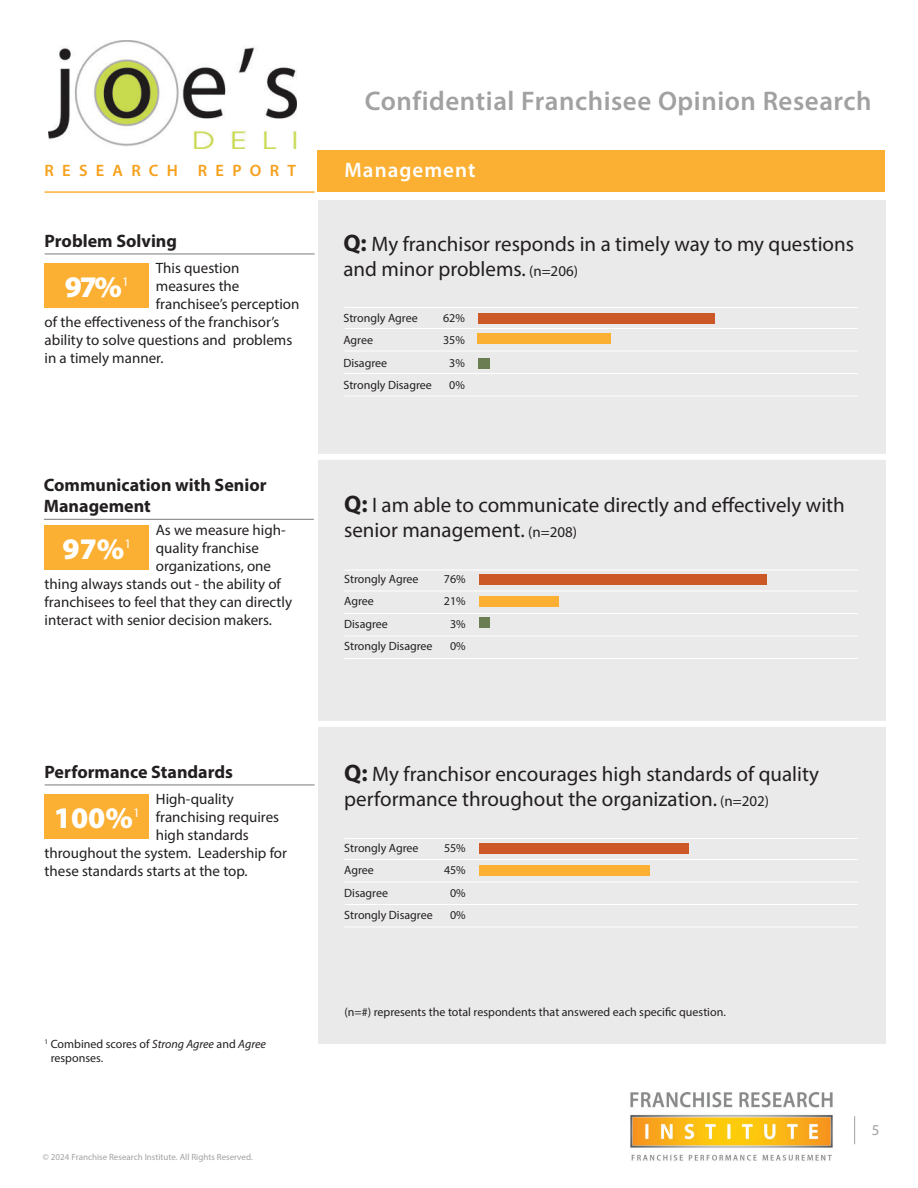
<style>
.page{position:relative;width:918px;height:1188px;background:#fff}
.page>*{position:absolute;margin:0;border:0;box-sizing:border-box;transform-origin:0 0}
.t1{font:900 30px "Myriad Pro";color:#fff}
.t2{font:600 27px "Myriad Pro";letter-spacing:.02em;color:#a1a1a2}
.t3{font:21px/25.2px "Myriad Pro";color:#231f20}
.t4{font:600 21px "Myriad Pro";letter-spacing:.05em;color:#fff}
.t5{font:700 18px/21.6px "Myriad Pro";color:#231f20}
.t6{font:600 16.5px "Myriad Pro";letter-spacing:.5em;color:#f6a01b}
.t7{font:15px "Myriad Pro";color:#231f20}
.t8{font:15px "Myriad Pro";color:#a1a1a2}
.t9{font:13.05px "Myriad Pro";color:#fff}
.t10{font:12px/14.4px "Myriad Pro";color:#231f20}
.t11{font:9px "Myriad Pro";color:#a1a1a2}
.s1{font-style:italic}
.s2{font-weight:700;font-size:24px}
.s3{font-size:15px}
</style>
<div class="page">
<div style="left:318px;top:150px;width:567px;height:42px;background:#fbb033"></div>
<div style="left:318px;top:200px;width:567px;height:844px;background:#eaeaea"></div>
<hr style="left:45px;top:254px;width:270px;height:1px;background:#797b79">
<div style="left:45px;top:263px;width:104px;height:45px;background:#fbb033"></div>
<hr style="left:44px;top:519px;width:270px;height:1px;background:#797b79">
<div style="left:45px;top:525px;width:104px;height:45px;background:#fbb033"></div>
<hr style="left:45px;top:785px;width:270px;height:1px;background:#797b79">
<div style="left:45px;top:794px;width:104px;height:45px;background:#fbb033"></div>
<hr style="left:345px;top:307px;width:513px;height:1px;background:#fff">
<hr style="left:345px;top:328px;width:513px;height:1px;background:#fff">
<hr style="left:345px;top:351px;width:513px;height:1px;background:#fff">
<hr style="left:345px;top:373px;width:513px;height:1px;background:#fff">
<hr style="left:345px;top:396px;width:513px;height:1px;background:#fff">
<hr style="left:345px;top:570px;width:513px;height:1px;background:#fff">
<hr style="left:345px;top:591px;width:513px;height:1px;background:#fff">
<hr style="left:345px;top:613px;width:513px;height:1px;background:#fff">
<hr style="left:345px;top:636px;width:513px;height:1px;background:#fff">
<hr style="left:345px;top:658px;width:513px;height:1px;background:#fff">
<hr style="left:345px;top:838px;width:513px;height:1px;background:#fff">
<hr style="left:345px;top:859px;width:513px;height:1px;background:#fff">
<hr style="left:345px;top:882px;width:513px;height:1px;background:#fff">
<hr style="left:345px;top:904px;width:513px;height:1px;background:#fff">
<hr style="left:345px;top:927px;width:513px;height:1px;background:#fff">
<div style="left:52px;top:454px;width:837px;height:6px;background:#fff"></div>
<div style="left:51px;top:721px;width:837px;height:6px;background:#fff"></div>
<hr style="left:45px;top:191px;width:270px;height:2px;background:#fbb033">
<div style="left:478px;top:313px;width:237px;height:11px;background:#cc5828"></div>
<div style="left:478px;top:333px;width:133px;height:11px;background:#fbb033"></div>
<div style="left:479px;top:596px;width:80px;height:11px;background:#fbb033"></div>
<div style="left:479px;top:574px;width:288px;height:11px;background:#cc5828"></div>
<div style="left:480px;top:617px;width:10px;height:11px;background:#6b7e53"></div>
<div style="left:479px;top:865px;width:171px;height:11px;background:#fbb033"></div>
<div style="left:479px;top:843px;width:210px;height:11px;background:#cc5828"></div>
<div style="left:478px;top:358px;width:12px;height:11px;background:#6b7e53"></div>
<svg style="left:854px;top:1116px;width:1px;height:28px"></svg>
<img style="left:48px;top:41px;width:248px;height:108px">
<img style="left:630px;top:1092px;width:203px;height:69px">
<p class="t6" style="left:45px;top:164px;width:253px">RESEARCH REPORT</p>
<p class="t5" style="left:45px;top:231px;width:134px">Problem Solving</p>
<h1 class="t1" style="left:65px;top:269px;width:59px">97%</h1>
<p class="t9" style="left:122px;top:277px;width:8px">1</p>
<p class="t7" style="left:156px;top:262px;width:85px">This question</p>
<p class="t7" style="left:156px;top:280px;width:85px">measures the</p>
<p class="t7" style="left:156px;top:298px;width:145px">franchisee’s perception</p>
<p class="t7" style="left:45px;top:316px;width:236px">of the effectiveness of the franchisor’s</p>
<p class="t7" style="left:45px;top:334px;width:249px">ability to solve questions and problems</p>
<p class="t7" style="left:45px;top:352px;width:120px">in a timely manner.</p>
<p class="t5" style="left:44px;top:475px;width:224px">Communication with Senior<br>Management</p>
<h1 class="t1" style="left:63px;top:531px;width:63px">97%</h1>
<p class="t9" style="left:124px;top:539px;width:8px">1</p>
<p class="t7" style="left:156px;top:524px;width:131px">As we measure high-</p>
<p class="t7" style="left:156px;top:542px;width:105px">quality franchise</p>
<p class="t7" style="left:156px;top:560px;width:117px">organizations, one</p>
<p class="t7" style="left:45px;top:578px;width:238px">thing always stands out - the ability of</p>
<p class="t7" style="left:45px;top:596px;width:249px">franchisees to feel that they can directly</p>
<p class="t7" style="left:45px;top:614px;width:229px">interact with senior decision makers.</p>
<p class="t5" style="left:45px;top:762px;width:190px">Performance Standards</p>
<h1 class="t1" style="left:54px;top:800px;width:81px">100%</h1>
<p class="t9" style="left:133px;top:808px;width:8px">1</p>
<p class="t7" style="left:156px;top:793px;width:80px">High-quality</p>
<p class="t7" style="left:156px;top:811px;width:125px">franchising requires</p>
<p class="t7" style="left:156px;top:829px;width:95px">high standards</p>
<p class="t7" style="left:45px;top:847px;width:244px">throughout the system. Leadership for</p>
<p class="t7" style="left:45px;top:865px;width:205px">these standards starts at the top.</p>
<p class="t10" style="left:51px;top:1037px;width:217px;text-indent:-6px"><sup>1</sup> Combined scores of <span class="s1">Strong Agree</span> and <span class="s1">Agree </span>responses.</p>
<p class="t11" style="left:43px;top:1153px;width:212px">© 2024 Franchise Research Institute. All Rights Reserved.</p>
<h2 class="t2" style="left:365px;top:90px;width:508px">Confidential Franchisee Opinion Research</h2>
<h3 class="t4" style="left:345px;top:162px;width:133px">Management</h3>
<h3 class="t3" style="left:343px;top:233px;width:512px"><span class="s2">Q:</span> My franchisor responds in a timely way to my questions and minor problems. <span class="s3">(n=206)</span></h3>
<p class="t10" style="left:343px;top:311px;width:76px">Strongly Agree</p>
<p class="t10" style="left:443px;top:311px;width:23px">62%</p>
<p class="t10" style="left:343px;top:334px;width:31px">Agree</p>
<p class="t10" style="left:443px;top:334px;width:23px">35%</p>
<p class="t10" style="left:343px;top:356px;width:45px">Disagree</p>
<p class="t10" style="left:449px;top:356px;width:17px">3%</p>
<p class="t10" style="left:343px;top:379px;width:90px">Strongly Disagree</p>
<p class="t10" style="left:449px;top:379px;width:17px">0%</p>
<h3 class="t3" style="left:344px;top:494px;width:502px"><span class="s2">Q:</span> I am able to communicate directly and effectively with senior management. <span class="s3">(n=208)</span></h3>
<p class="t10" style="left:344px;top:572px;width:76px">Strongly Agree</p>
<p class="t10" style="left:444px;top:572px;width:23px">76%</p>
<p class="t10" style="left:344px;top:595px;width:31px">Agree</p>
<p class="t10" style="left:444px;top:595px;width:23px">21%</p>
<p class="t10" style="left:344px;top:617px;width:45px">Disagree</p>
<p class="t10" style="left:450px;top:617px;width:17px">3%</p>
<p class="t10" style="left:344px;top:640px;width:90px">Strongly Disagree</p>
<p class="t10" style="left:450px;top:640px;width:17px">0%</p>
<h3 class="t3" style="left:344px;top:762px;width:476px"><span class="s2">Q:</span> My franchisor encourages high standards of quality performance throughout the organization. <span class="s3">(n=202)</span></h3>
<p class="t10" style="left:344px;top:841px;width:76px">Strongly Agree</p>
<p class="t10" style="left:444px;top:841px;width:23px">55%</p>
<p class="t10" style="left:344px;top:864px;width:31px">Agree</p>
<p class="t10" style="left:444px;top:864px;width:23px">45%</p>
<p class="t10" style="left:344px;top:886px;width:45px">Disagree</p>
<p class="t10" style="left:450px;top:886px;width:17px">0%</p>
<p class="t10" style="left:344px;top:909px;width:90px">Strongly Disagree</p>
<p class="t10" style="left:450px;top:909px;width:17px">0%</p>
<p class="t10" style="left:345px;top:1005px;width:383px">(n=#) represents the total respondents that answered each specific question.</p>
<p class="t8" style="left:872px;top:1124px;width:9px">5</p>
</div>
